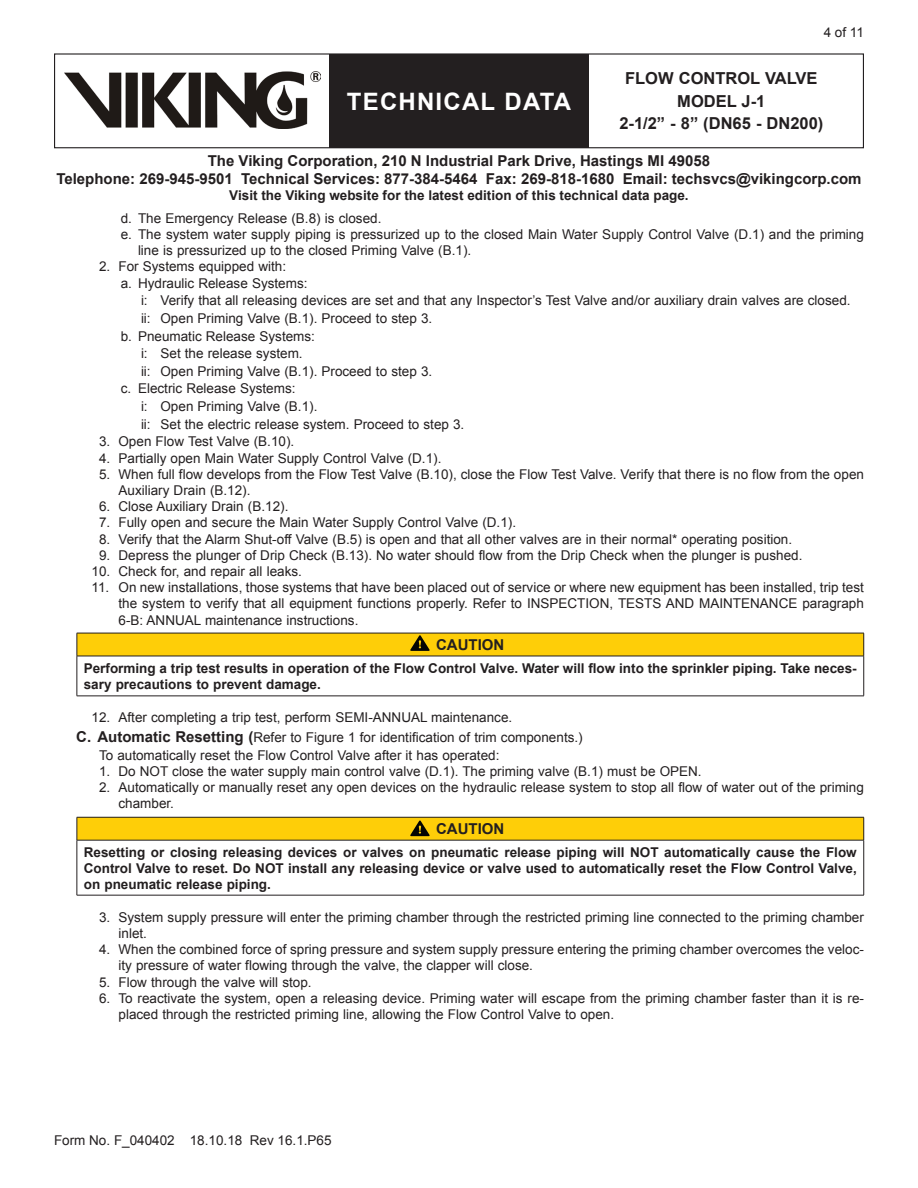
<style>
.page{position:relative;width:918px;height:1188px;background:#fff}
.page>*{position:absolute;margin:0;border:0;box-sizing:border-box;transform-origin:0 0}
.t1{font:700 24px "Arial";letter-spacing:.05em;color:#fff}
.t2{font:700 16.5px/22.8px "Arial";color:#231f20;text-align:center}
.t3{font:700 15px/18px "Arial";color:#231f20;text-align:center}
.Installation{font:13.5px/16.2px "Arial";color:#231f20}
.Note{font:700 13.5px/16.2px "Arial";color:#231f20}
.Testing_a_b_c{font:13.5px "Arial";color:#231f20}
.Steps_3{font:13.5px/16.2px "Arial";color:#231f20}
.Heading_2{font:13.5px "Arial";color:#231f20}
.s1{font-weight:700;font-size:15px}
</style>
<div class="page">
<div style="left:54px;top:53px;width:810px;height:95px;border:1px solid #231f20"></div>
<div style="left:329px;top:54px;width:259px;height:94px;background:#231f20"></div>
<img style="left:65px;top:72px;width:256px;height:56px">
<div style="left:77px;top:633px;width:787px;height:23px;background:#fece08"></div>
<hr style="left:77px;top:633px;width:787px;height:1px;background:#231f20">
<svg style="left:77px;top:633px;width:1px;height:23px"></svg>
<svg style="left:863px;top:633px;width:1px;height:23px"></svg>
<hr style="left:77px;top:656px;width:787px;height:1px;background:#231f20">
<hr style="left:77px;top:656px;width:1px;height:40px;background:#231f20">
<hr style="left:863px;top:656px;width:1px;height:40px;background:#231f20">
<hr style="left:77px;top:696px;width:787px;height:1px;background:#231f20">
<svg style="left:410px;top:635px;width:20px;height:16px"></svg>
<div style="left:77px;top:817px;width:787px;height:23px;background:#fece08"></div>
<hr style="left:77px;top:817px;width:787px;height:1px;background:#231f20">
<svg style="left:77px;top:817px;width:1px;height:23px"></svg>
<svg style="left:863px;top:817px;width:1px;height:23px"></svg>
<hr style="left:77px;top:840px;width:787px;height:1px;background:#231f20">
<hr style="left:77px;top:840px;width:1px;height:55px;background:#231f20">
<hr style="left:863px;top:840px;width:1px;height:55px;background:#231f20">
<hr style="left:77px;top:895px;width:787px;height:1px;background:#231f20">
<svg style="left:410px;top:821px;width:20px;height:15px"></svg>
<h1 class="t1" style="left:347px;top:85px;width:226px">TECHNICAL DATA</h1>
<p class="Installation" style="left:824px;top:24px;width:42px">4 of 11</p>
<p class="t2" style="left:619px;top:67px;width:206px">FLOW CONTROL VALVE<br>MODEL J-1<br>2-1/2” - 8” (DN65 - DN200)</p>
<p class="t3" style="left:56px;top:152px;width:807px">The Viking Corporation, 210 N Industrial Park Drive, Hastings MI 49058<br>Telephone: 269-945-9501 Technical Services: 877-384-5464 Fax: 269-818-1680 Email: techsvcs@vikingcorp.com</p>
<p class="Note" style="left:229px;top:188px;width:461px">Visit the Viking website for the latest edition of this technical data page.</p>
<p class="Steps_3" style="left:121px;top:210px;width:262px">d. The Emergency Release (B.8) is closed.</p>
<p class="Steps_3" style="left:138px;top:226px;width:727px;text-indent:-17px">e. The system water supply piping is pressurized up to the closed Main Water Supply Control Valve (D.1) and the priming line is pressurized up to the closed Priming Valve (B.1).</p>
<p class="Installation" style="left:99px;top:259px;width:189px">2. For Systems equipped with:</p>
<p class="Steps_3" style="left:121px;top:275px;width:188px">a. Hydraulic Release Systems:</p>
<p class="Testing_a_b_c" style="left:141px;top:291px;width:711px">i: Verify that all releasing devices are set and that any Inspector’s Test Valve and/or auxiliary drain valves are closed.</p>
<p class="Testing_a_b_c" style="left:141px;top:310px;width:293px">ii: Open Priming Valve (B.1). Proceed to step 3.</p>
<p class="Steps_3" style="left:121px;top:328px;width:196px">b. Pneumatic Release Systems:</p>
<p class="Testing_a_b_c" style="left:141px;top:344px;width:163px">i: Set the release system.</p>
<p class="Testing_a_b_c" style="left:141px;top:363px;width:293px">ii: Open Priming Valve (B.1). Proceed to step 3.</p>
<p class="Steps_3" style="left:121px;top:381px;width:176px">c. Electric Release Systems:</p>
<p class="Testing_a_b_c" style="left:141px;top:397px;width:178px">i: Open Priming Valve (B.1).</p>
<p class="Testing_a_b_c" style="left:141px;top:416px;width:325px">ii: Set the electric release system. Proceed to step 3.</p>
<p class="Installation" style="left:99px;top:434px;width:197px">3. Open Flow Test Valve (B.10).</p>
<p class="Installation" style="left:99px;top:450px;width:344px">4. Partially open Main Water Supply Control Valve (D.1).</p>
<p class="Installation" style="left:118px;top:466px;width:747px;text-indent:-20px">5. When full flow develops from the Flow Test Valve (B.10), close the Flow Test Valve. Verify that there is no flow from the open<br>Auxiliary Drain (B.12).</p>
<p class="Installation" style="left:99px;top:498px;width:191px">6. Close Auxiliary Drain (B.12).</p>
<p class="Installation" style="left:99px;top:515px;width:419px">7. Fully open and secure the Main Water Supply Control Valve (D.1).</p>
<p class="Installation" style="left:99px;top:531px;width:695px">8. Verify that the Alarm Shut-off Valve (B.5) is open and that all other valves are in their normal* operating position.</p>
<p class="Installation" style="left:99px;top:547px;width:705px">9. Depress the plunger of Drip Check (B.13). No water should flow from the Drip Check when the plunger is pushed.</p>
<p class="Installation" style="left:92px;top:563px;width:212px">10. Check for, and repair all leaks.</p>
<p class="Installation" style="left:118px;top:579px;width:747px;text-align:justify;text-indent:-27px">11. On new installations, those systems that have been placed out of service or where new equipment has been installed, trip test the system to verify that all equipment functions properly. Refer to INSPECTION, TESTS AND MAINTENANCE paragraph 6-B: ANNUAL maintenance instructions.</p>
<p class="t3" style="left:436px;top:636px;width:70px">CAUTION</p>
<p class="Note" style="left:84px;top:660px;width:775px">Performing a trip test results in operation of the Flow Control Valve. Water will flow into the sprinkler piping. Take neces&shy;sary precautions to prevent damage.</p>
<p class="Installation" style="left:92px;top:709px;width:422px">12. After completing a trip test, perform SEMI-ANNUAL maintenance.</p>
<p class="Heading_2" style="left:76px;top:729px;width:508px"><span class="s1">C. Automatic Resetting (</span>Refer to Figure 1 for identification of trim components.)</p>
<p class="Installation" style="left:99px;top:747px;width:402px">To automatically reset the Flow Control Valve after it has operated:</p>
<p class="Installation" style="left:99px;top:763px;width:604px">1. Do NOT close the water supply main control valve (D.1). The priming valve (B.1) must be OPEN.</p>
<p class="Installation" style="left:118px;top:779px;width:747px;text-indent:-20px">2. Automatically or manually reset any open devices on the hydraulic release system to stop all flow of water out of the priming chamber.</p>
<p class="t3" style="left:436px;top:820px;width:70px">CAUTION</p>
<p class="Note" style="left:84px;top:844px;width:775px;text-align:justify">Resetting or closing releasing devices or valves on pneumatic release piping will NOT automatically cause the Flow Control Valve to reset. Do NOT install any releasing device or valve used to automatically reset the Flow Control Valve, on pneumatic release piping.</p>
<p class="Installation" style="left:118px;top:909px;width:747px;text-indent:-20px">3. System supply pressure will enter the priming chamber through the restricted priming line connected to the priming chamber inlet.</p>
<p class="Installation" style="left:118px;top:941px;width:747px;text-indent:-20px">4. When the combined force of spring pressure and system supply pressure entering the priming chamber overcomes the veloc&shy;ity pressure of water flowing through the valve, the clapper will close.</p>
<p class="Installation" style="left:99px;top:974px;width:214px">5. Flow through the valve will stop.</p>
<p class="Installation" style="left:118px;top:990px;width:747px;text-indent:-20px">6. To reactivate the system, open a releasing device. Priming water will escape from the priming chamber faster than it is re&shy;placed through the restricted priming line, allowing the Flow Control Valve to open.</p>
<p class="Installation" style="left:54px;top:1132px;width:279px">Form No. F_040402 18.10.18 Rev 16.1.P65</p>
</div>
